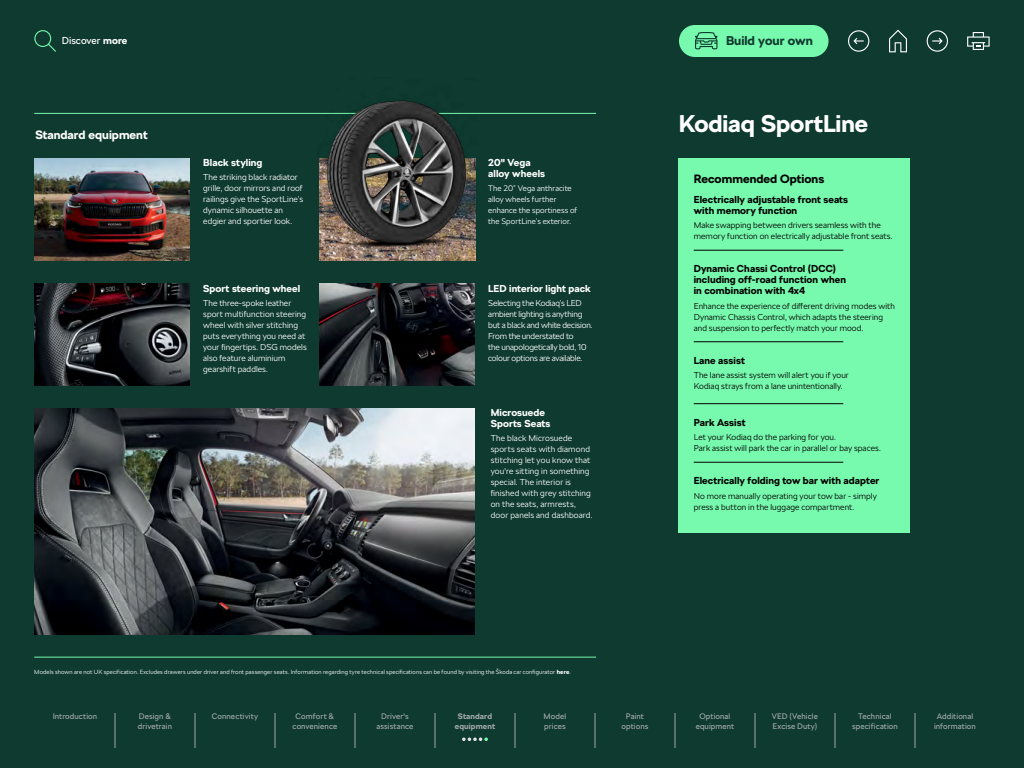
<style>
.page{position:relative;width:1024px;height:768px;background:#0e3a2f}
.page>*{position:absolute;margin:0;border:0;box-sizing:border-box;transform-origin:0 0}
.t1{font:700 24px "SKODA Next";letter-spacing:-.005em;color:#fff}
.t2{font:700 12.7px "SKODA Next";color:#0e3a2f}
.t3{font:700 12px "SKODA Next";color:#000}
.t4{font:700 12px "SKODA Next";color:#fff}
.t5{font:700 10px/11px "SKODA Next";letter-spacing:.005em;color:#000}
.t6{font:700 10px/11px "SKODA Next";letter-spacing:.005em;color:#fff}
.t7{font:10px "SKODA Next";color:#fff}
.t8{font:300 8.5px/11px "SKODA Next";letter-spacing:.005em;color:#fff}
.t9{font:300 8.5px/11px "SKODA Next";letter-spacing:.01em;color:#000}
.t10{font:300 8.5px/11px "SKODA Next";letter-spacing:-.02em;color:#fff}
.t11{font:8px/10px "SKODA Next";letter-spacing:.01em;color:#a0a7a8;text-align:center}
.t12{font:300 8px/11px "SKODA Next";letter-spacing:.01em;color:#fff}
.t13{font:700 8px/10px "SKODA Next";letter-spacing:.015em;color:#a0a7a8;text-align:center}
.t14{font:300 6px "SKODA Next";letter-spacing:.02em;color:#fff}
.s1{font-weight:700}
</style>
<div class="page">
<svg style="left:34px;top:30px;width:22px;height:22px"></svg>
<div style="left:679px;top:25px;width:150px;height:32px;background:#78faae;border-radius:16px"></div>
<svg style="left:695px;top:32px;width:23px;height:17px"></svg>
<svg style="left:889px;top:30px;width:18px;height:22px"></svg>
<svg style="left:967px;top:32px;width:23px;height:18px"></svg>
<svg style="left:848px;top:30px;width:21px;height:22px"></svg>
<svg style="left:927px;top:30px;width:21px;height:22px"></svg>
<img style="left:34px;top:408px;width:441px;height:227px">
<img style="left:34px;top:283px;width:156px;height:102px">
<img style="left:319px;top:283px;width:156px;height:102px">
<img style="left:34px;top:158px;width:156px;height:102px">
<div style="left:679px;top:159px;width:231px;height:374px;background:#78faae"></div>
<hr style="left:694px;top:250px;width:149px;height:1px;background:#000">
<hr style="left:694px;top:342px;width:149px;height:1px;background:#000">
<hr style="left:694px;top:404px;width:149px;height:1px;background:#000">
<hr style="left:694px;top:462px;width:149px;height:1px;background:#000">
<hr style="left:34px;top:113px;width:562px;height:1px;background:#78faae">
<hr style="left:34px;top:657px;width:562px;height:1px;background:#78faae">
<img style="left:316px;top:100px;width:162px;height:160px">
<hr style="left:115px;top:713px;width:1px;height:35px;background:#a0a7a8">
<hr style="left:195px;top:713px;width:1px;height:35px;background:#a0a7a8">
<hr style="left:275px;top:713px;width:1px;height:35px;background:#a0a7a8">
<hr style="left:355px;top:713px;width:1px;height:35px;background:#a0a7a8">
<hr style="left:435px;top:713px;width:1px;height:35px;background:#a0a7a8">
<hr style="left:515px;top:713px;width:1px;height:35px;background:#a0a7a8">
<hr style="left:595px;top:713px;width:1px;height:35px;background:#a0a7a8">
<hr style="left:675px;top:713px;width:1px;height:35px;background:#a0a7a8">
<hr style="left:755px;top:713px;width:1px;height:35px;background:#a0a7a8">
<hr style="left:835px;top:713px;width:1px;height:35px;background:#a0a7a8">
<hr style="left:915px;top:713px;width:1px;height:35px;background:#a0a7a8">
<svg style="left:462px;top:738px;width:26px;height:3px"></svg>
<p class="t7" style="left:62px;top:35px;width:67px">Discover <span class="s1">more</span></p>
<h2 class="t2" style="left:726px;top:33px;width:89px">Build your own</h2>
<h3 class="t4" style="left:35px;top:127px;width:114px">Standard equipment</h3>
<p class="t6" style="left:203px;top:157px;width:61px">Black styling</p>
<p class="t8" style="left:203px;top:172px;width:102px">The striking black radiator grille, door mirrors and roof railings give the SportLine’s dynamic silhouette an edgier and sportier look.</p>
<p class="t6" style="left:203px;top:283px;width:99px">Sport steering wheel</p>
<p class="t8" style="left:203px;top:298px;width:105px">The three-spoke leather sport multifunction steering wheel with silver stitching puts everything you need at your fingertips. DSG models also feature aluminium gearshift paddles.</p>
<p class="t6" style="left:488px;top:157px;width:58px">20" Vega alloy wheels</p>
<p class="t12" style="left:488px;top:183px;width:90px">The 20” Vega anthracite alloy wheels further enhance the sportiness of the SportLine’s exterior.</p>
<p class="t6" style="left:488px;top:283px;width:104px">LED interior light pack</p>
<p class="t10" style="left:488px;top:298px;width:106px">Selecting the Kodiaq’s LED ambient lighting is anything but a black and white decision.<br>From the understated to<br>the unapologetically bold, 10 colour options are available.</p>
<p class="t6" style="left:491px;top:407px;width:61px">Microsuede<br>Sports Seats</p>
<p class="t8" style="left:491px;top:433px;width:103px">The black Microsuede sports seats with diamond stitching let you know that you're sitting in something special. The interior is finished with grey stitching on the seats, armrests, door panels and dashboard.</p>
<p class="t14" style="left:34px;top:668px;width:538px">Models shown are not UK specification. Excludes drawers under driver and front passenger seats. Information regarding tyre technical specifications can be found by visiting the Škoda car configurator <span class="s1">here</span>.</p>
<h1 class="t1" style="left:679px;top:109px;width:191px">Kodiaq SportLine</h1>
<h3 class="t3" style="left:694px;top:171px;width:132px">Recommended Options</h3>
<p class="t5" style="left:694px;top:194px;width:156px">Electrically adjustable front seats with memory function</p>
<p class="t9" style="left:694px;top:220px;width:200px">Make swapping between drivers seamless with the memory function on electrically adjustable front seats.</p>
<p class="t5" style="left:694px;top:263px;width:154px">Dynamic Chassi Control (DCC) including off-road function when in combination with 4x4</p>
<p class="t9" style="left:694px;top:300px;width:203px">Enhance the experience of different driving modes with<br>Dynamic Chassis Control, which adapts the steering and suspension to perfectly match your mood.</p>
<p class="t5" style="left:694px;top:355px;width:53px">Lane assist</p>
<p class="t9" style="left:694px;top:370px;width:157px">The lane assist system will alert you if your<br>Kodiaq strays from a lane unintentionally.</p>
<p class="t5" style="left:694px;top:417px;width:53px">Park Assist</p>
<p class="t9" style="left:694px;top:432px;width:189px">Let your Kodiaq do the parking for you.<br>Park assist will park the car in parallel or bay spaces.</p>
<p class="t5" style="left:694px;top:475px;width:187px">Electrically folding tow bar with adapter</p>
<p class="t9" style="left:694px;top:491px;width:185px">No more manually operating your tow bar - simply press a button in the luggage compartment.</p>
<p class="t11" style="left:53px;top:711px;width:46px">Introduction</p>
<p class="t11" style="left:138px;top:711px;width:36px;text-align:left">Design &amp; drivetrain</p>
<p class="t11" style="left:212px;top:711px;width:48px">Connectivity</p>
<p class="t11" style="left:293px;top:711px;width:46px">Comfort &amp; convenience</p>
<p class="t11" style="left:376px;top:711px;width:39px">Driver's assistance</p>
<p class="t13" style="left:455px;top:711px;width:42px">Standard equipment</p>
<p class="t11" style="left:544px;top:711px;width:24px;text-align:left">Model prices</p>
<p class="t11" style="left:622px;top:711px;width:28px">Paint options</p>
<p class="t11" style="left:696px;top:711px;width:40px">Optional equipment</p>
<p class="t11" style="left:772px;top:711px;width:48px;text-align:left">VED (Vehicle<br>Excise Duty)</p>
<p class="t11" style="left:852px;top:711px;width:47px">Technical specification</p>
<p class="t11" style="left:934px;top:711px;width:43px">Additional information</p>
</div>
